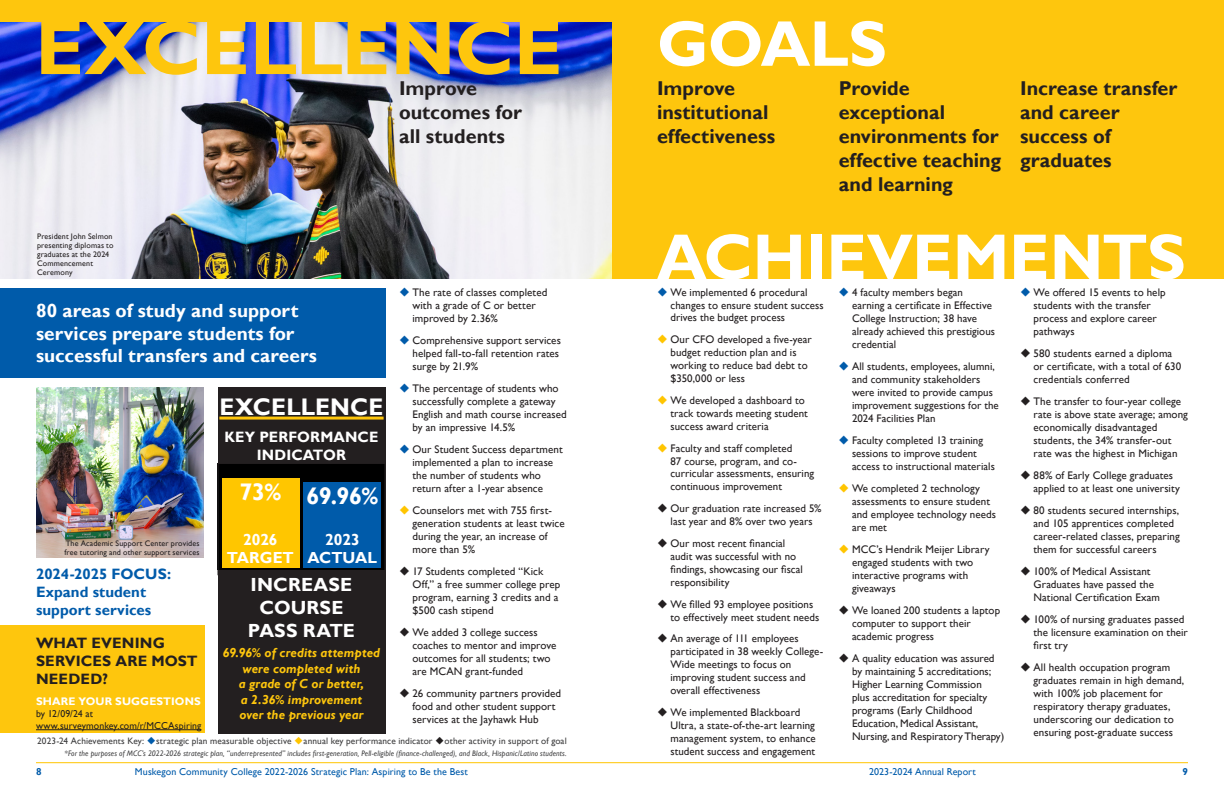
<style>
.page{position:relative;width:1224px;height:792px;background:#fff}
.page>*{position:absolute;margin:0;border:0;box-sizing:border-box;transform-origin:0 0}
.t1{font:700 77px "Gill Sans";letter-spacing:-.005em;color:#fec60d}
.t2{font:700 65px "Gill Sans";letter-spacing:-.01em;color:#fff}
.t3{font:700 24px "Gill Sans";color:#fff}
.t4{font:700 20px/24px "Gill Sans";color:#231f20}
.t5{font:700 19px/22.8px "Gill Sans";letter-spacing:.005em;color:#fff;text-align:center}
.t6{font:700 16px "Gill Sans";letter-spacing:-.005em;color:#fff}
.t7{font:700 15px/18px "Gill Sans";letter-spacing:.005em;color:#005baa}
.t8{font:700 15px/18px "Gill Sans";letter-spacing:.01em;color:#231f20}
.t9{font:700 15px/18px "Gill Sans";letter-spacing:.005em;color:#fff;text-align:center}
.t10{font:italic 700 13px/15.6px "Gill Sans";letter-spacing:.005em;color:#fec60d;text-align:center}
.t11{font:11px/13px "Gill Sans";letter-spacing:.005em;color:#231f20}
.t12{font:700 11px "Gill Sans";letter-spacing:.01em;color:#fff}
.t13{font:10px "Gill Sans";letter-spacing:.01em;color:#005baa}
.t14{font:10px "Gill Sans";letter-spacing:.005em;color:#231f20}
.t15{font:700 10px "Gill Sans";color:#005baa}
.t16{font:9.3px "Gill Sans";letter-spacing:.01em;color:#3e3e3f}
.t17{font:italic 8px "Gill Sans";letter-spacing:.015em;color:#3e3e3f;scale:.95 1}
.t18{font:8px/9px "Gill Sans";letter-spacing:.015em;color:#231f20}
.s1{font-size:8.5px;color:#231f20}
</style>
<div class="page">
<div style="left:0;top:288px;width:386px;height:90px;background:#005baa"></div>
<hr style="left:36px;top:762px;width:1152px;height:1px;background:#ffc500">
<div style="left:0;top:0;width:1224px;height:279px;background:#fec60d"></div>
<div style="left:218px;top:387px;width:168px;height:347px;background:#231f20"></div>
<img style="left:0;top:22px;width:612px;height:257px">
<hr style="left:219px;top:417px;width:165px;height:3px;background:#fec60d">
<div style="left:218px;top:463px;width:167px;height:107px;background:#000"></div>
<div style="left:303px;top:482px;width:78px;height:86px;background:#005baa"></div>
<div style="left:222px;top:478px;width:78px;height:90px;background:#ffc600"></div>
<div style="left:218px;top:463px;width:168px;height:112px;border:1px solid #231f20"></div>
<div style="left:0;top:626px;width:204px;height:108px;background:#fec60d"></div>
<hr style="left:36px;top:730px;width:165px;height:1px;background:#231f20">
<img style="left:36px;top:387px;width:168px;height:171px">
<p class="t1" style="left:35px;top:2px;width:529px">EXCELLENCE</p>
<p class="t4" style="left:399px;top:77px;width:125px">Improve outcomes for all students</p>
<p class="t18" style="left:37px;top:231px;width:78px">President John Selmon presenting diplomas to graduates at the 2024<br>Commencement<br>Ceremony</p>
<p class="t5" style="left:36px;top:299px;width:282px;text-align:left">80 areas of study and support services prepare students for successful transfers and careers</p>
<p class="t3" style="left:219px;top:393px;width:166px">EXCELLENCE</p>
<p class="t9" style="left:225px;top:428px;width:155px">KEY PERFORMANCE<br>INDICATOR</p>
<p class="t18" style="left:64px;top:539px;width:137px">The Academic Support Center provides free tutoring and other support services</p>
<p class="t7" style="left:36px;top:565px;width:137px">2024-2025 FOCUS:</p>
<p class="t7" style="left:36px;top:583px;width:117px">Expand student support services</p>
<p class="t8" style="left:36px;top:634px;width:163px">WHAT EVENING<br>SERVICES ARE MOST<br>NEEDED?</p>
<p class="t12" style="left:36px;top:695px;width:166px">SHARE YOUR SUGGESTIONS</p>
<p class="t14" style="left:36px;top:708px;width:58px">by 12/09/24 at</p>
<p class="t14" style="left:36px;top:720px;width:167px">www.surveymonkey.com/r/MCCAspiring</p>
<p class="t3" style="left:239px;top:478px;width:44px">73%</p>
<p class="t6" style="left:243px;top:530px;width:36px">2026</p>
<p class="t6" style="left:227px;top:548px;width:69px">TARGET</p>
<p class="t3" style="left:306px;top:481px;width:73px">69.96%</p>
<p class="t6" style="left:325px;top:530px;width:36px">2023</p>
<p class="t6" style="left:308px;top:548px;width:71px">ACTUAL</p>
<p class="t5" style="left:248px;top:574px;width:109px">INCREASE<br>COURSE<br>PASS RATE</p>
<p class="t10" style="left:223px;top:645px;width:159px">69.96% of credits attempted were completed with<br>a grade of C or better,<br>a 2.36% improvement<br>over the previous year</p>
<p class="t11" style="left:412px;top:286px;width:136px">The rate of classes completed with a grade of C or better improved by 2.36%</p>
<p class="t11" style="left:412px;top:334px;width:150px">Comprehensive support services helped fall-to-fall retention rates surge by 21.9%</p>
<p class="t11" style="left:412px;top:382px;width:156px">The percentage of students who successfully complete a gateway<br>English and math course increased by an impressive 14.5%</p>
<p class="t11" style="left:412px;top:443px;width:152px">Our Student Success department implemented a plan to increase the number of students who return after a 1-year absence</p>
<p class="t11" style="left:412px;top:504px;width:154px">Counselors met with 755 first&shy;generation students at least twice during the year, an increase of more than 5%</p>
<p class="t11" style="left:412px;top:565px;width:149px">17 Students completed “Kick<br>Off,” a free summer college prep program, earning 3 credits and a $500 cash stipend</p>
<p class="t11" style="left:412px;top:626px;width:145px">We added 3 college success coaches to mentor and improve outcomes for all students; two are MCAN grant-funded</p>
<p class="t11" style="left:412px;top:687px;width:150px">26 community partners provided food and other student support services at the Jayhawk Hub</p>
<p class="t16" style="left:37px;top:735px;width:109px">2023-24 Achievements Key:</p>
<p class="t16" style="left:156px;top:735px;width:137px">strategic plan measurable objective</p>
<p class="t16" style="left:304px;top:735px;width:131px">annual key performance indicator</p>
<p class="t16" style="left:445px;top:735px;width:124px">other activity in support of goal</p>
<p class="t17" style="left:65px;top:749px;width:530px">*For the purposes of MCC’s 2022-2026 strategic plan, “underrepresented” includes first-generation, Pell-eligible (finance-challenged), and Black, Hispanic/Latino students<span class="s1">.</span></p>
<h2 class="t2" style="left:657px;top:5px;width:231px">GOALS</h2>
<p class="t4" style="left:657px;top:77px;width:120px">Improve institutional effectiveness</p>
<p class="t4" style="left:839px;top:77px;width:164px">Provide exceptional environments for effective teaching and learning</p>
<p class="t4" style="left:1020px;top:77px;width:159px">Increase transfer and career success of graduates</p>
<h2 class="t2" style="left:657px;top:218px;width:530px">ACHIEVEMENTS</h2>
<p class="t11" style="left:670px;top:286px;width:155px">We implemented 6 procedural changes to ensure student success drives the budget process</p>
<p class="t11" style="left:670px;top:333px;width:143px">Our CFO developed a five-year budget reduction plan and is working to reduce bad debt to $350,000 or less</p>
<p class="t11" style="left:670px;top:394px;width:139px">We developed a dashboard to track towards meeting student success award criteria</p>
<p class="t11" style="left:670px;top:442px;width:145px">Faculty and staff completed<br>87 course, program, and co&shy;curricular assessments, ensuring continuous improvement</p>
<p class="t11" style="left:670px;top:502px;width:153px">Our graduation rate increased 5% last year and 8% over two years</p>
<p class="t11" style="left:670px;top:537px;width:134px">Our most recent financial audit was successful with no findings, showcasing our fiscal responsibility</p>
<p class="t11" style="left:670px;top:598px;width:150px">We filled 93 employee positions to effectively meet student needs</p>
<p class="t11" style="left:670px;top:632px;width:154px">An average of 111 employees participated in 38 weekly College-<br>Wide meetings to focus on improving student success and overall effectiveness</p>
<p class="t11" style="left:670px;top:706px;width:147px">We implemented Blackboard<br>Ultra, a state-of-the-art learning management system, to enhance student success and engagement</p>
<p class="t11" style="left:852px;top:286px;width:145px">4 faculty members began earning a certificate in Effective<br>College Instruction; 38 have already achieved this prestigious credential</p>
<p class="t11" style="left:852px;top:360px;width:148px">All students, employees, alumni, and community stakeholders were invited to provide campus improvement suggestions for the<br>2024 Facilities Plan</p>
<p class="t11" style="left:852px;top:434px;width:144px">Faculty completed 13 training sessions to improve student access to instructional materials</p>
<p class="t11" style="left:852px;top:482px;width:146px">We completed 2 technology assessments to ensure student and employee technology needs are met</p>
<p class="t11" style="left:852px;top:543px;width:139px">MCC’s Hendrik Meijer Library engaged students with two interactive programs with giveaways</p>
<p class="t11" style="left:852px;top:604px;width:150px">We loaned 200 students a laptop computer to support their academic progress</p>
<p class="t11" style="left:852px;top:652px;width:154px">A quality education was assured by maintaining 5 accreditations;<br>Higher Learning Commission<br>plus accreditation for specialty programs (Early Childhood<br>Education, Medical Assistant,<br>Nursing, and Respiratory Therapy)</p>
<p class="t11" style="left:1034px;top:286px;width:134px">We offered 15 events to help students with the transfer process and explore career pathways</p>
<p class="t11" style="left:1034px;top:347px;width:149px">580 students earned a diploma or certificate, with a total of 630 credentials conferred</p>
<p class="t11" style="left:1034px;top:395px;width:156px">The transfer to four-year college rate is above state average; among economically disadvantaged students, the 34% transfer-out rate was the highest in Michigan</p>
<p class="t11" style="left:1034px;top:469px;width:148px">88% of Early College graduates applied to at least one university</p>
<p class="t11" style="left:1034px;top:504px;width:148px">80 students secured internships, and 105 apprentices completed career-related classes, preparing them for successful careers</p>
<p class="t11" style="left:1034px;top:565px;width:128px">100% of Medical Assistant<br>Graduates have passed the<br>National Certification Exam</p>
<p class="t11" style="left:1034px;top:613px;width:156px">100% of nursing graduates passed the licensure examination on their first try</p>
<p class="t11" style="left:1034px;top:661px;width:152px">All health occupation program graduates remain in high demand, with 100% job placement for respiratory therapy graduates, underscoring our dedication to ensuring post-graduate success</p>
<p class="t15" style="left:36px;top:765px;width:7px">8</p>
<p class="t13" style="left:135px;top:766px;width:334px">Muskegon Community College 2022-2026 Strategic Plan: Aspiring to Be the Best</p>
<p class="t13" style="left:869px;top:766px;width:108px">2023-2024 Annual Report</p>
<p class="t15" style="left:1182px;top:765px;width:7px">9</p>
</div>
